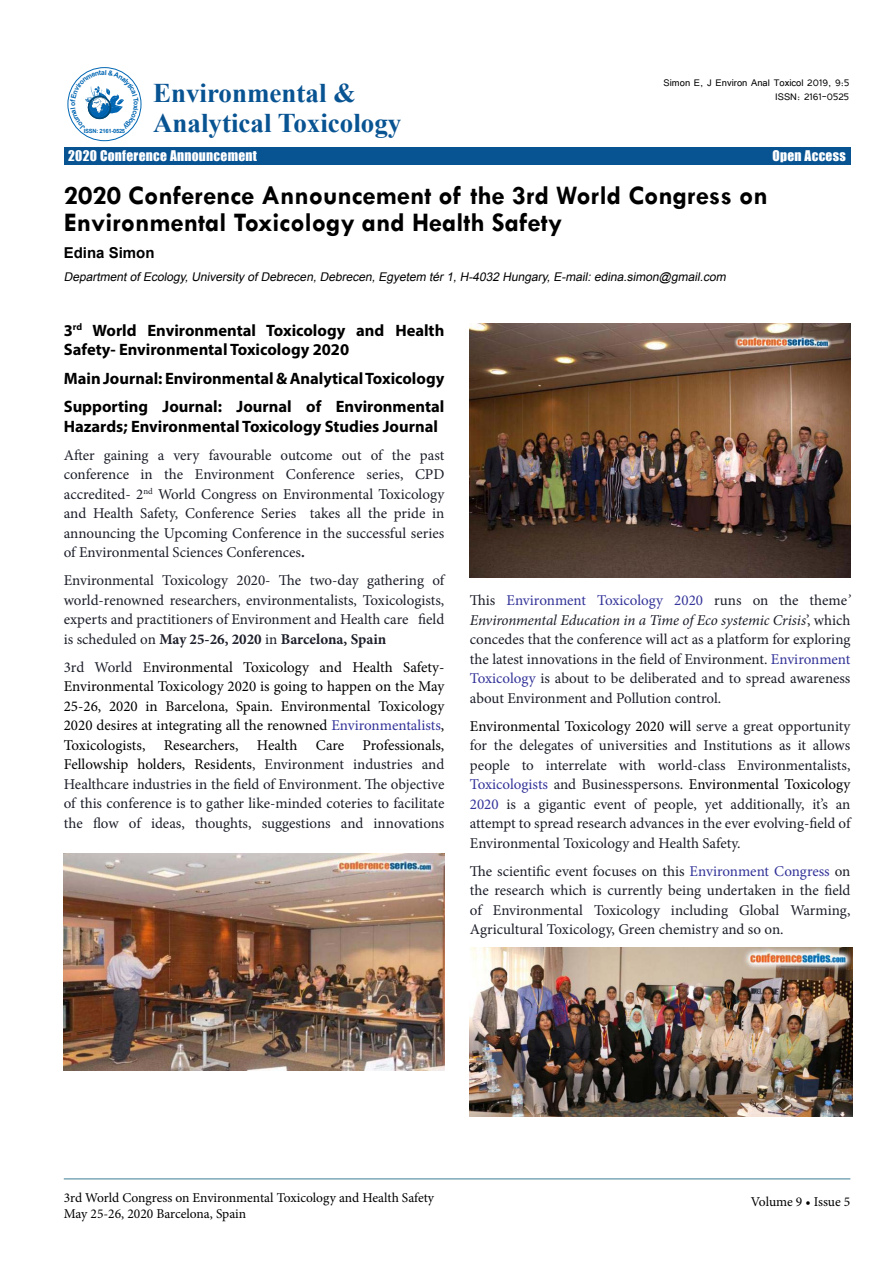
<style>
.page{position:relative;width:893px;height:1263px;background:#fff}
.page>*{position:absolute;margin:0;border:0;box-sizing:border-box;transform-origin:0 0}
.t1{font:700 27px/27px "Tw Cen";color:#000}
.t2{font:700 27px "Times New Roman";color:#085392}
.t3{font:700 16.5px/19.8px "Myriad Pro";color:#000}
.t4{font:15px/19.5px "Minion Pro";color:#1c1e29;text-align:justify}
.t5{font:15px/19.5px "Minion Pro";letter-spacing:-.005em;color:#000;text-align:justify}
.t6{font:700 15px "Arial";color:#000}
.t7{font:13.5px/16.2px "Minion Pro";letter-spacing:-.005em;color:#000}
.t8{font:13.5px "Impact";letter-spacing:.02em;color:#fff}
.t9{font:italic 12px "Arial";color:#000}
.t10{font:12px/14.4px "Tunga";color:#000;text-align:right}
.t11{font:700 6.75px "Arial";color:#0066b3}
.t12{font:700 5.7px "Arial";letter-spacing:-.04em;color:#0066b3}
.s1{font-weight:700}
.s2{color:#1c1e29}
.s3{color:#339}
.s4{font-style:italic}
.s5{color:#000}
</style>
<div class="page">
<hr style="left:64px;top:1179px;width:786px;height:1px;background:#3e7c94">
<div style="left:68px;top:67px;width:73px;height:74px;border:1px solid #0066b3;border-radius:50%"></div>
<img style="left:64px;top:853px;width:380px;height:218px">
<img style="left:470px;top:323px;width:380px;height:254px">
<img style="left:470px;top:947px;width:382px;height:170px">
<div style="left:64px;top:147px;width:786px;height:17px;background:#085392"></div>
<svg style="left:70px;top:70px;width:69px;height:60px"></svg>
<p class="t11" style="left:68px;top:106px;width:6px;rotate:-90deg">o</p>
<p class="t12" style="left:84px;top:127px;width:43px">ISSN: 2161-0525</p>
<h1 class="t2" style="left:153px;top:74px;width:204px">Environmental &amp;</h1>
<h1 class="t2" style="left:153px;top:104px;width:250px">Analytical Toxicology</h1>
<p class="t10" style="left:664px;top:74px;width:187px">Simon E, J Environ Anal Toxicol 2019, 9:5<br>ISSN: 2161-0525</p>
<p class="t8" style="left:68px;top:145px;width:190px">2020 Conference Announcement</p>
<p class="t8" style="left:772px;top:145px;width:75px">Open Access</p>
<h1 class="t1" style="left:64px;top:182px;width:706px">2020 Conference Announcement of the 3rd World Congress on<br>Environmental Toxicology and Health Safety</h1>
<p class="t6" style="left:64px;top:242px;width:92px">Edina Simon</p>
<p class="t9" style="left:64px;top:269px;width:666px">DepartmentofEcology,University ofDebrecen,Debrecen,Egyetem tér1,H-4032 Hungary,E-mail:edina.simon@gmail.com</p>
<p class="t3" style="left:64px;top:320px;width:382px">3<sup>rd</sup> World Environmental Toxicology and Health<br>Safety- Environmental Toxicology 2020</p>
<p class="t3" style="left:64px;top:363px;width:382px;line-height:28.3px">Main Journal: Environmental &amp; Analytical Toxicology<br>Supporting Journal: Journal of Environmental</p>
<p class="t3" style="left:64px;top:416px;width:376px">Hazards; Environmental Toxicology Studies Journal</p>
<p class="t4" style="left:64px;top:445px;width:382px">After gaining a very favourable outcome out of the past conference in the Environment Conference series, CPD accredited- 2<sup>nd</sup> World Congress on Environmental Toxicology and Health Safety, Conference Series takes all the pride in announcing the Upcoming Conference in the successful series of Environmental Sciences Conferences<span class="s1">.</span></p>
<p class="t4" style="left:64px;top:571px;width:382px">Environmental Toxicology 2020- The two-day gathering of world-renowned researchers, environmentalists, Toxicologists, experts and practitioners of Environment and Health care field is scheduled on <span class="s1">May 25-26, 2020</span> in <span class="s1">Barcelona, Spain</span></p>
<p class="t5" style="left:64px;top:657px;width:382px"><span class="s2">3rd World E</span>nvironmental Toxicology and Health Safety-Environmental Toxicology 2020 is going to happen on the May 25-26, 2020 in Barcelona, Spain. Environmental Toxicology 2020 desires at integrating all the renowned <span class="s3">Environmentalists</span>, Toxicologists, Researchers, Health Care Professionals, Fellowship holders, Residents<span class="s2">, Environment industries and Healthcare industries in the field of Environment. The objective of this conference is to gather like-minded coteries to facilitate the flow of ideas, thoughts, suggestions and innovations</span></p>
<p class="t4" style="left:470px;top:591px;width:382px">This <span class="s3">Environment Toxicology 2020</span> runs on the theme<span class="s4">’ Environmental Education in a Time of Eco systemic Crisis</span>’, which concedes that the conference will act as a platform for exploring the latest innovations in the field of Environment. <span class="s3">Environment Toxicology</span> is about to be deliberated and to spread awareness about Environment and Pollution control.</p>
<p class="t4" style="left:470px;top:716px;width:382px"><span class="s5">Environmental Toxicology 2020 will</span> serve a great opportunity for the delegates of universities and Institutions as it allows people to interrelate with world-class Environmentalists, <span class="s3">Toxicologists</span> and Businesspersons. <span class="s5">Environmental Toxicology </span><span class="s3">2020</span> is a gigantic event of people, yet additionally, it’s an attempt to spread research advances in the ever evolving-field of Environmental Toxicology and Health Safety.</p>
<p class="t4" style="left:470px;top:861px;width:382px">The scientific event focuses on this <span class="s3">Environment Congress</span> on the research which is currently being undertaken in the field of Environmental Toxicology including Global Warming, Agricultural Toxicology, Green chemistry and so on.</p>
<p class="t7" style="left:64px;top:1189px;width:372px">3rd World Congress on Environmental Toxicology and Health Safety<br>May 25-26, 2020 Barcelona, Spain</p>
<p class="t7" style="left:751px;top:1193px;width:101px">Volume 9 • Issue 5</p>
</div>
